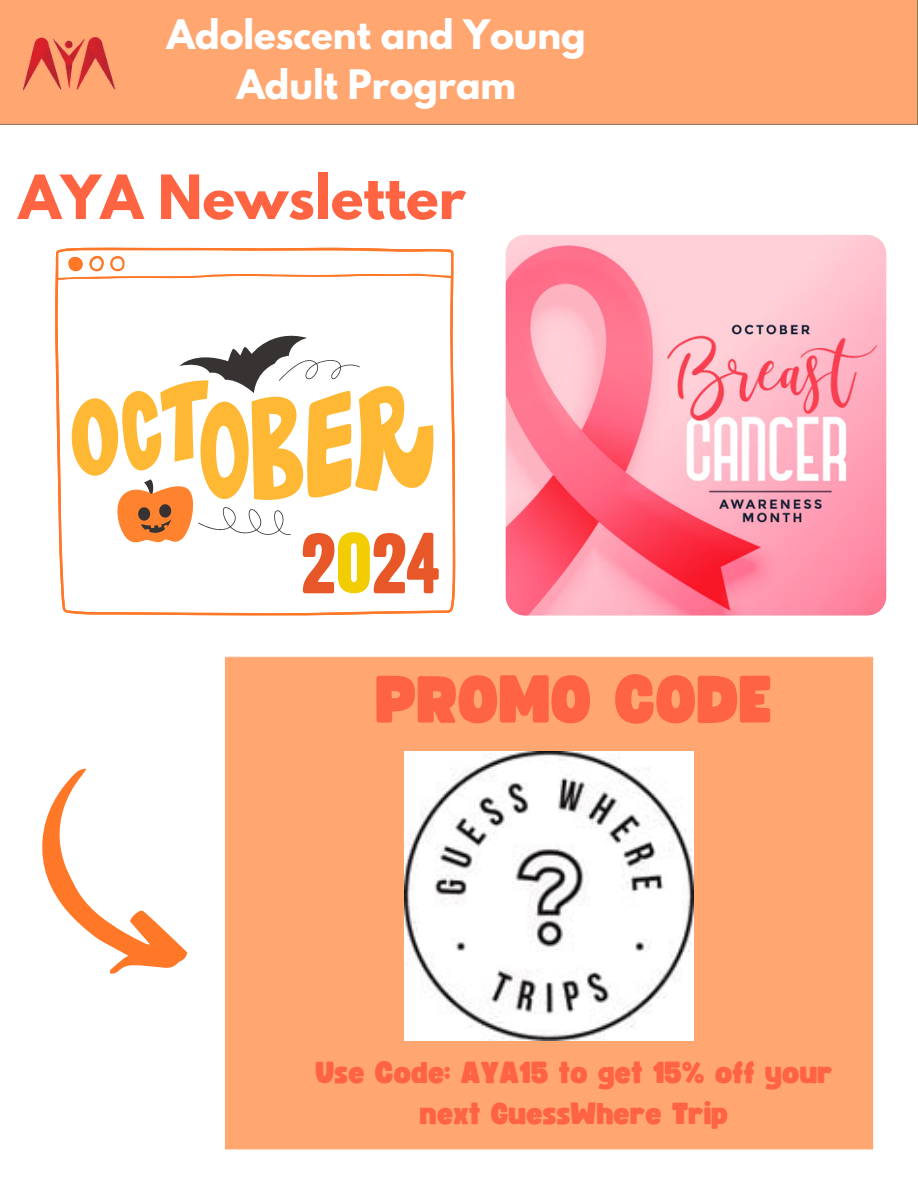
<style>
.page{position:relative;width:918px;height:1188px;background:#fff}
.page>*{position:absolute;margin:0;border:0;box-sizing:border-box;transform-origin:0 0}
.t1{font:66px "Funtastic";color:#ff6442}
.t2{font:700 54px "League Spartan";color:#ff6442}
.t3{font:700 36px/49.5px "League Spartan";color:#fff;text-align:center}
.t4{font:30px/41.7px "Funtastic";color:#ff6442;text-align:center}
</style>
<div class="page">
<div style="left:0;top:0;width:918px;height:125px;background:#ffa671"></div>
<img style="left:0;top:22px;width:117px;height:86px">
<div style="left:224px;top:656px;width:650px;height:494px;background:#ffa671"></div>
<svg style="left:42px;top:768px;width:146px;height:206px"></svg>
<svg style="left:55px;top:248px;width:400px;height:367px"></svg>
<img style="left:506px;top:235px;width:380px;height:381px">
<img style="left:405px;top:752px;width:289px;height:289px">
<svg style="left:72px;top:328px;width:367px;height:266px"></svg>
<p class="t3" style="left:167px;top:15px;width:421px">Adolescent and Young<br>Adult Program</p>
<p class="t2" style="left:19px;top:170px;width:448px">AYA Newsletter</p>
<p class="t1" style="left:376px;top:670px;width:398px">PROMO CODE</p>
<p class="t4" style="left:316px;top:1053px;width:519px">Use Code: AYA15 to get 15% off your next GuessWhere Trip</p>
</div>
